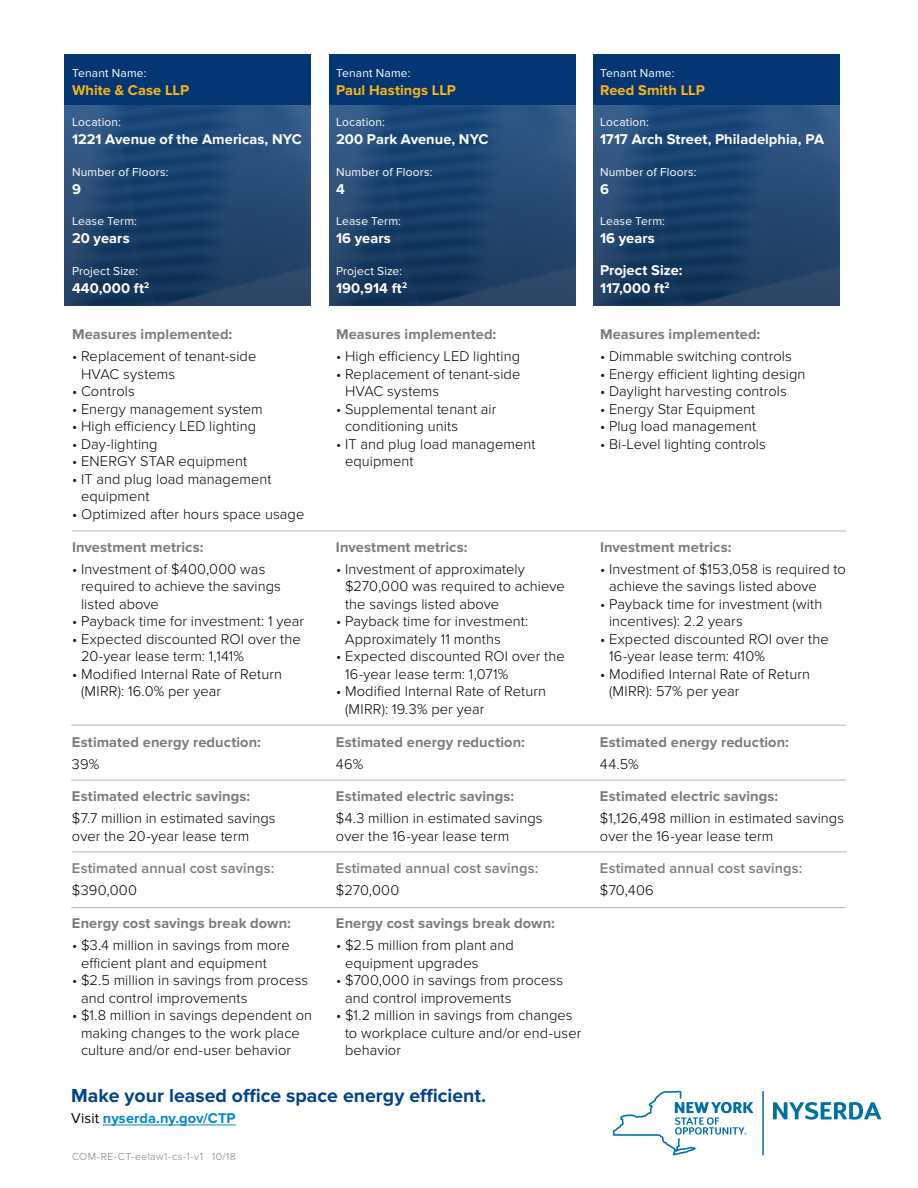
<style>
.page{position:relative;width:918px;height:1188px;background:#fff}
.page>*{position:absolute;margin:0;border:0;box-sizing:border-box;transform-origin:0 0}
.t1{font:700 19.5px "Proxima Nova";color:#00438c}
.CS_Body_Text{font:300 14.7px/17.5px "Proxima Nova";letter-spacing:.005em;color:#000}
.CS_Sub_2{font:700 14.7px "Proxima Nova";letter-spacing:.005em;color:#797d82}
.CS_Box_Info{font:700 14.7px/18px "Proxima Nova";letter-spacing:.005em;color:#fff}
.CS_Sub_2-2{font:600 14.7px "Proxima Nova";letter-spacing:.005em;color:#797d82}
.CS_Box_Info-2{font:700 14.7px "Proxima Nova";letter-spacing:.005em;color:#fcb515}
.t2{font:700 14.7px "Proxima Nova";letter-spacing:.005em;color:#0088ce}
.CS_Box_Sub{font:12px "Proxima Nova";letter-spacing:.015em;color:#fff}
.t3{font:300 10.5px "Proxima Nova";letter-spacing:.045em;color:#797d82}
.s1{font-weight:400;color:#000}
</style>
<div class="page">
<svg style="left:594px;top:104px;width:246px;height:202px;background:#20456e"></svg>
<svg style="left:329px;top:104px;width:246px;height:202px;background:#20456e"></svg>
<svg style="left:65px;top:104px;width:246px;height:202px;background:#20456e"></svg>
<hr style="left:72px;top:531px;width:774px;height:1px;background:#b2b5b6">
<svg style="left:773px;top:1102px;width:108px;height:18px"></svg>
<hr style="left:762px;top:1091px;width:2px;height:64px;background:#0071a3">
<svg style="left:613px;top:1091px;width:140px;height:64px"></svg>
<hr style="left:72px;top:780px;width:774px;height:1px;background:#b2b5b6">
<hr style="left:72px;top:725px;width:774px;height:1px;background:#b2b5b6">
<hr style="left:72px;top:851px;width:774px;height:1px;background:#b2b5b6">
<hr style="left:72px;top:907px;width:774px;height:1px;background:#b2b5b6">
<hr style="left:103px;top:1125px;width:133px;height:1px;background:#0088ce">
<div style="left:65px;top:54px;width:246px;height:50px;background:#043673"></div>
<div style="left:329px;top:54px;width:246px;height:50px;background:#043673"></div>
<div style="left:594px;top:54px;width:246px;height:50px;background:#043673"></div>
<p class="CS_Box_Sub" style="left:72px;top:66px;width:76px">Tenant Name:</p>
<p class="CS_Box_Info-2" style="left:72px;top:82px;width:119px">White &amp; Case LLP</p>
<p class="CS_Box_Sub" style="left:72px;top:116px;width:51px">Location:</p>
<p class="CS_Box_Info" style="left:72px;top:131px;width:231px">1221 Avenue of the Americas, NYC</p>
<p class="CS_Box_Sub" style="left:72px;top:165px;width:98px">Number of Floors:</p>
<p class="CS_Box_Info" style="left:72px;top:180px;width:10px">9</p>
<p class="CS_Box_Sub" style="left:72px;top:215px;width:66px">Lease Term:</p>
<p class="CS_Box_Info" style="left:72px;top:230px;width:59px">20 years</p>
<p class="CS_Box_Sub" style="left:72px;top:264px;width:68px">Project Size:</p>
<p class="CS_Box_Info" style="left:72px;top:279px;width:79px">440,000 ft<sup>2</sup></p>
<p class="CS_Sub_2" style="left:72px;top:326px;width:162px">Measures implemented:</p>
<p class="CS_Body_Text" style="left:81px;top:347px;width:177px;text-indent:-9px">• Replacement of tenant-side<br>HVAC systems</p>
<p class="CS_Body_Text" style="left:72px;top:382px;width:64px">• Controls</p>
<p class="CS_Body_Text" style="left:72px;top:399px;width:192px">• Energy management system</p>
<p class="CS_Body_Text" style="left:72px;top:417px;width:186px">• High efficiency LED lighting</p>
<p class="CS_Body_Text" style="left:72px;top:434px;width:87px">• Day-lighting</p>
<p class="CS_Body_Text" style="left:72px;top:452px;width:177px">• ENERGY STAR equipment</p>
<p class="CS_Body_Text" style="left:81px;top:469px;width:192px;text-indent:-9px">• IT and plug load management equipment</p>
<p class="CS_Body_Text" style="left:72px;top:505px;width:234px">• Optimized after hours space usage</p>
<p class="CS_Sub_2" style="left:72px;top:538px;width:133px">Investment metrics:</p>
<p class="CS_Body_Text" style="left:81px;top:559px;width:201px;text-indent:-9px">• Investment of $400,000 was required to achieve the savings listed above</p>
<p class="CS_Body_Text" style="left:72px;top:612px;width:234px">• Payback time for investment: 1 year</p>
<p class="CS_Body_Text" style="left:81px;top:629px;width:221px;text-indent:-9px">• Expected discounted ROI over the<br>20-year lease term: 1,141%</p>
<p class="CS_Body_Text" style="left:81px;top:664px;width:203px;text-indent:-9px">• Modified Internal Rate of Return (MIRR): 16.0% per year</p>
<p class="CS_Sub_2" style="left:72px;top:733px;width:190px">Estimated energy reduction:</p>
<p class="CS_Body_Text" style="left:72px;top:754px;width:29px">39%</p>
<p class="CS_Sub_2" style="left:72px;top:788px;width:180px">Estimated electric savings:</p>
<p class="CS_Body_Text" style="left:72px;top:809px;width:205px">$7.7 million in estimated savings over the 20-year lease term</p>
<p class="CS_Sub_2-2" style="left:72px;top:857px;width:204px">Estimated annual cost savings:</p>
<p class="CS_Body_Text" style="left:72px;top:881px;width:66px">$390,000</p>
<p class="CS_Sub_2" style="left:72px;top:915px;width:220px">Energy cost savings break down:</p>
<p class="CS_Body_Text" style="left:81px;top:936px;width:210px;text-indent:-9px">• $3.4 million in savings from more efficient plant and equipment</p>
<p class="CS_Body_Text" style="left:81px;top:971px;width:229px;text-indent:-9px">• $2.5 million in savings from process and control improvements</p>
<p class="CS_Body_Text" style="left:81px;top:1006px;width:233px;text-indent:-9px">• $1.8 million in savings dependent on making changes to the work place culture and/or end-user behavior</p>
<p class="CS_Box_Sub" style="left:336px;top:66px;width:76px">Tenant Name:</p>
<p class="CS_Box_Info-2" style="left:336px;top:82px;width:122px">Paul Hastings LLP</p>
<p class="CS_Box_Sub" style="left:336px;top:116px;width:51px">Location:</p>
<p class="CS_Box_Info" style="left:336px;top:131px;width:154px">200 Park Avenue, NYC</p>
<p class="CS_Box_Sub" style="left:336px;top:165px;width:98px">Number of Floors:</p>
<p class="CS_Box_Info" style="left:336px;top:180px;width:10px">4</p>
<p class="CS_Box_Sub" style="left:336px;top:215px;width:66px">Lease Term:</p>
<p class="CS_Box_Info" style="left:336px;top:230px;width:56px">16 years</p>
<p class="CS_Box_Sub" style="left:336px;top:264px;width:68px">Project Size:</p>
<p class="CS_Box_Info" style="left:336px;top:279px;width:73px">190,914 ft<sup>2</sup></p>
<p class="CS_Sub_2" style="left:336px;top:326px;width:162px">Measures implemented:</p>
<p class="CS_Body_Text" style="left:336px;top:347px;width:186px">• High efficiency LED lighting</p>
<p class="CS_Body_Text" style="left:345px;top:364px;width:177px;text-indent:-9px">• Replacement of tenant-side<br>HVAC systems</p>
<p class="CS_Body_Text" style="left:345px;top:399px;width:153px;text-indent:-9px">• Supplemental tenant air conditioning units</p>
<p class="CS_Body_Text" style="left:345px;top:434px;width:192px;text-indent:-9px">• IT and plug load management equipment</p>
<p class="CS_Sub_2" style="left:336px;top:538px;width:133px">Investment metrics:</p>
<p class="CS_Body_Text" style="left:345px;top:559px;width:221px;text-indent:-9px">• Investment of approximately $270,000 was required to achieve the savings listed above</p>
<p class="CS_Body_Text" style="left:345px;top:612px;width:185px;text-indent:-9px">• Payback time for investment:<br>Approximately 11 months</p>
<p class="CS_Body_Text" style="left:345px;top:647px;width:221px;text-indent:-9px">• Expected discounted ROI over the<br>16-year lease term: 1,071%</p>
<p class="CS_Body_Text" style="left:345px;top:682px;width:203px;text-indent:-9px">• Modified Internal Rate of Return (MIRR): 19.3% per year</p>
<p class="CS_Sub_2" style="left:336px;top:733px;width:190px">Estimated energy reduction:</p>
<p class="CS_Body_Text" style="left:336px;top:754px;width:29px">46%</p>
<p class="CS_Sub_2" style="left:336px;top:788px;width:180px">Estimated electric savings:</p>
<p class="CS_Body_Text" style="left:336px;top:809px;width:208px">$4.3 million in estimated savings over the 16-year lease term</p>
<p class="CS_Sub_2-2" style="left:336px;top:857px;width:204px">Estimated annual cost savings:</p>
<p class="CS_Body_Text" style="left:336px;top:881px;width:65px">$270,000</p>
<p class="CS_Sub_2" style="left:336px;top:915px;width:220px">Energy cost savings break down:</p>
<p class="CS_Body_Text" style="left:345px;top:936px;width:170px;text-indent:-9px">• $2.5 million from plant and equipment upgrades</p>
<p class="CS_Body_Text" style="left:345px;top:971px;width:220px;text-indent:-9px">• $700,000 in savings from process and control improvements</p>
<p class="CS_Body_Text" style="left:345px;top:1006px;width:238px;text-indent:-9px">• $1.2 million in savings from changes to workplace culture and/or end-user behavior</p>
<p class="t1" style="left:71px;top:1084px;width:416px">Make your leased office space energy efficient.</p>
<p class="t2" style="left:71px;top:1110px;width:166px"><span class="s1">Visit</span> nyserda.ny.gov/CTP</p>
<p class="t3" style="left:72px;top:1149px;width:165px">COM-RE-CT-eelaw1-cs-1-v1 10/18</p>
<p class="CS_Box_Sub" style="left:600px;top:66px;width:76px">Tenant Name:</p>
<p class="CS_Box_Info-2" style="left:600px;top:82px;width:106px">Reed Smith LLP</p>
<p class="CS_Box_Sub" style="left:600px;top:116px;width:51px">Location:</p>
<p class="CS_Box_Info" style="left:600px;top:131px;width:226px">1717 Arch Street, Philadelphia, PA</p>
<p class="CS_Box_Sub" style="left:600px;top:165px;width:98px">Number of Floors:</p>
<p class="CS_Box_Info" style="left:600px;top:180px;width:10px">6</p>
<p class="CS_Box_Sub" style="left:600px;top:215px;width:66px">Lease Term:</p>
<p class="CS_Box_Info" style="left:600px;top:230px;width:56px">16 years</p>
<p class="CS_Box_Info" style="left:600px;top:261px;width:84px">Project Size:<br>117,000 ft<sup>2</sup></p>
<p class="CS_Sub_2" style="left:600px;top:326px;width:162px">Measures implemented:</p>
<p class="CS_Body_Text" style="left:600px;top:347px;width:193px">• Dimmable switching controls</p>
<p class="CS_Body_Text" style="left:600px;top:364px;width:207px">• Energy efficient lighting design</p>
<p class="CS_Body_Text" style="left:600px;top:382px;width:188px">• Daylight harvesting controls</p>
<p class="CS_Body_Text" style="left:600px;top:399px;width:157px">• Energy Star Equipment</p>
<p class="CS_Body_Text" style="left:600px;top:417px;width:158px">• Plug load management</p>
<p class="CS_Body_Text" style="left:600px;top:434px;width:167px">• Bi-Level lighting controls</p>
<p class="CS_Sub_2" style="left:600px;top:538px;width:133px">Investment metrics:</p>
<p class="CS_Body_Text" style="left:609px;top:559px;width:238px;text-indent:-9px">• Investment of $153,058 is required to achieve the savings listed above</p>
<p class="CS_Body_Text" style="left:609px;top:594px;width:215px;text-indent:-9px">• Payback time for investment (with incentives): 2.2 years</p>
<p class="CS_Body_Text" style="left:609px;top:629px;width:221px;text-indent:-9px">• Expected discounted ROI over the<br>16-year lease term: 410%</p>
<p class="CS_Body_Text" style="left:609px;top:664px;width:203px;text-indent:-9px">• Modified Internal Rate of Return (MIRR): 57% per year</p>
<p class="CS_Sub_2" style="left:600px;top:733px;width:190px">Estimated energy reduction:</p>
<p class="CS_Body_Text" style="left:600px;top:754px;width:40px">44.5%</p>
<p class="CS_Sub_2" style="left:600px;top:788px;width:180px">Estimated electric savings:</p>
<p class="CS_Body_Text" style="left:600px;top:809px;width:246px">$1,126,498 million in estimated savings over the 16-year lease term</p>
<p class="CS_Sub_2-2" style="left:600px;top:857px;width:204px">Estimated annual cost savings:</p>
<p class="CS_Body_Text" style="left:600px;top:881px;width:55px">$70,406</p>
</div>
